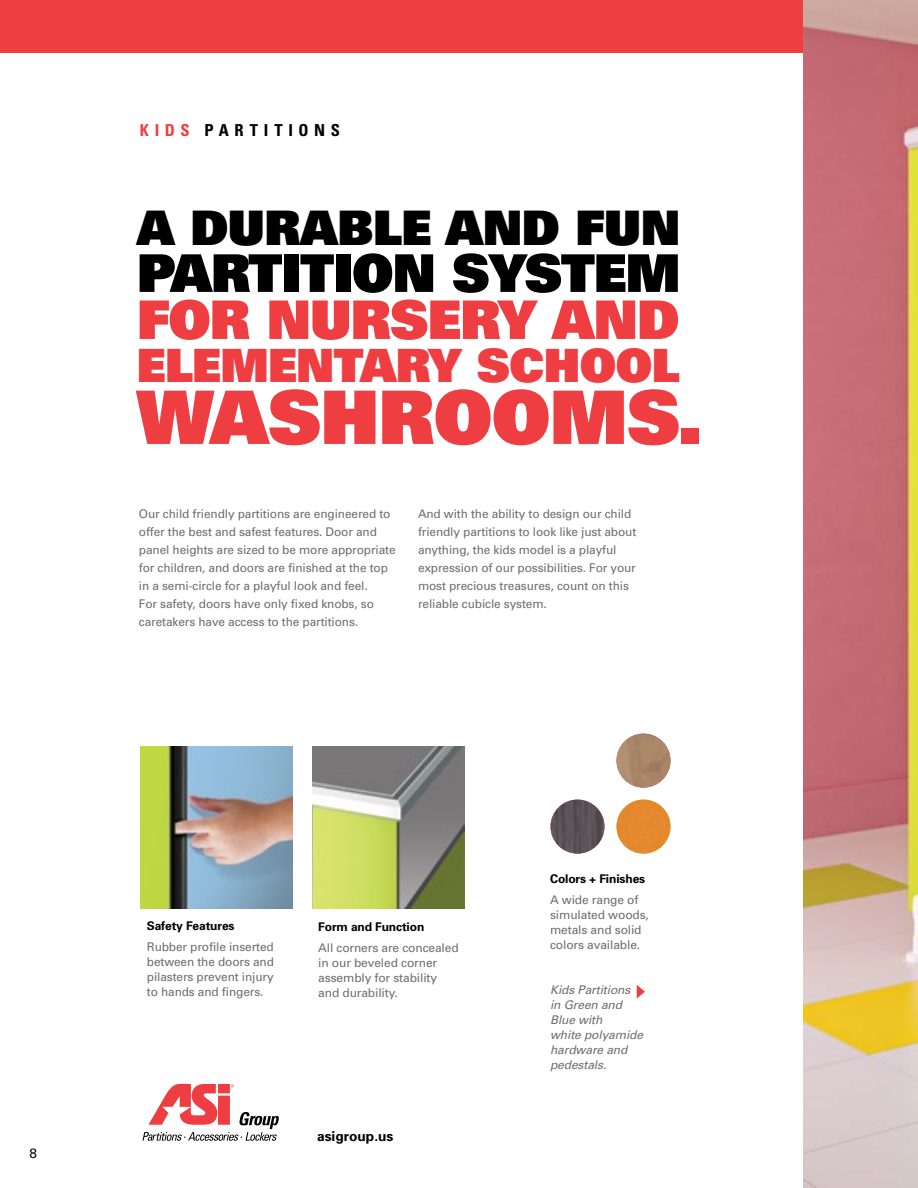
<style>
.page{position:relative;width:918px;height:1188px;background:#fff}
.page>*{position:absolute;margin:0;border:0;box-sizing:border-box;transform-origin:0 0}
.t1{font:900 73.8px "Univers";letter-spacing:-.01em;color:#ef3e42}
.t2{font:900 53.25px "Univers";letter-spacing:-.015em;color:#ef3e42}
.t3{font:900 52.05px "Univers";letter-spacing:-.02em;color:#000}
.t4{font:900 47.7px "Univers";letter-spacing:-.01em;color:#000}
.t5{font:900 45.9px "Univers";letter-spacing:-.015em;color:#ef3e42}
.t6{font:700 condensed 16.5px "Univers";letter-spacing:.345em;color:#000}
.t7{font:700 13.8px "Univers";color:#000}
.t8{font:13.5px "Univers";color:#000}
.t9{font:12px/18px "Univers";letter-spacing:-.01em;color:#6d6e71}
.t10{font:italic 12px/15px "Univers";letter-spacing:-.01em;color:#6d6e71}
.t11{font:700 12px "Univers";letter-spacing:-.01em;color:#000}
.s1{color:#ef3e42}
</style>
<div class="page">
<div style="left:0;top:0;width:891px;height:53px;background:#ef3e42"></div>
<img style="left:616px;top:734px;width:54px;height:54px;border-radius:27px">
<div style="left:616px;top:800px;width:54px;height:54px;background:#e4882e;border-radius:27px"></div>
<img style="left:550px;top:800px;width:54px;height:54px;border-radius:27px">
<svg style="left:637px;top:985px;width:8px;height:14px"></svg>
<svg style="left:143px;top:1084px;width:136px;height:57px"></svg>
<img style="left:804px;top:0;width:114px;height:1188px">
<img style="left:140px;top:746px;width:152px;height:162px">
<img style="left:313px;top:746px;width:151px;height:162px">
<p class="t8" style="left:30px;top:1145px;width:9px">8</p>
<h3 class="t6" style="left:140px;top:120px;width:202px"><span class="s1">KIDS</span> PARTITIONS</h3>
<h3 class="t4" style="left:137px;top:197px;width:545px">A DURABLE AND FUN</h3>
<h3 class="t3" style="left:137px;top:239px;width:545px">PARTITION SYSTEM</h3>
<h2 class="t2" style="left:137px;top:285px;width:544px">FOR NURSERY AND</h2>
<h3 class="t5" style="left:137px;top:336px;width:545px">ELEMENTARY SCHOOL</h3>
<h1 class="t1" style="left:137px;top:369px;width:567px">WASHROOMS.</h1>
<p class="t9" style="left:139px;top:504px;width:258px">Our child friendly partitions are engineered to offer the best and safest features. Door and panel heights are sized to be more appropriate for children, and doors are finished at the top in a semi-circle for a playful look and feel.<br>For safety, doors have only fixed knobs, so caretakers have access to the partitions.</p>
<p class="t9" style="left:418px;top:504px;width:220px">And with the ability to design our child friendly partitions to look like just about anything, the kids model is a playful expression of our possibilities. For your most precious treasures, count on this reliable cubicle system.</p>
<p class="t11" style="left:147px;top:919px;width:89px">Safety Features</p>
<p class="t9" style="left:147px;top:939px;width:129px;line-height:15px;text-align:justify">Rubber profile inserted between the doors and pilasters prevent injury to hands and fingers.</p>
<p class="t11" style="left:318px;top:920px;width:108px">Form and Function</p>
<p class="t9" style="left:318px;top:940px;width:142px;line-height:15px">All corners are concealed in our beveled corner assembly for stability and durability.</p>
<p class="t7" style="left:317px;top:1128px;width:78px">asigroup.us</p>
<p class="t11" style="left:550px;top:872px;width:97px">Colors + Finishes</p>
<p class="t9" style="left:550px;top:892px;width:100px;line-height:15px">A wide range of simulated woods, metals and solid colors available.</p>
<p class="t10" style="left:550px;top:982px;width:95px">Kids Partitions in Green and<br>Blue with<br>white polyamide hardware and pedestals.</p>
</div>
